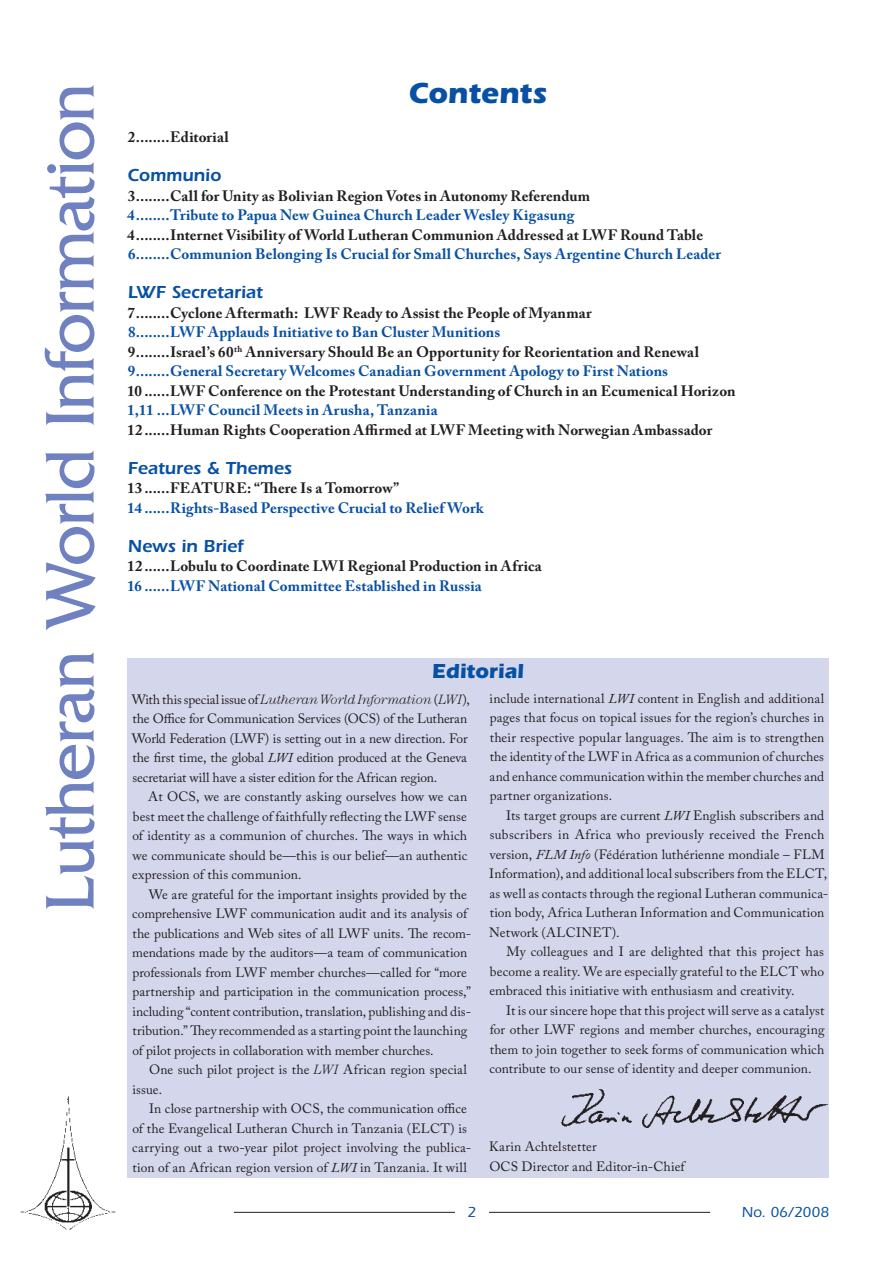
<style>
.page{position:relative;width:893px;height:1263px;background:#fff}
.page>*{position:absolute;margin:0;border:0;box-sizing:border-box;transform-origin:0 0}
.t1{font:72px "Friz Quadrata";letter-spacing:-.02em;color:#6f81c0}
.t2{font:700 30px "Itc Eras";letter-spacing:-.005em;color:#0850a3}
.t3{font:700 21px "Itc Eras";letter-spacing:-.005em;color:#0850a3}
.t4{font:600 18px "Itc Eras";color:#0850a3}
.t5{font:700 15px/19.5px "Adobe Caslon Pro";letter-spacing:.01em;color:#0850a3}
.t6{font:700 15px "Adobe Caslon Pro";letter-spacing:.01em;color:#231f20}
.t7{font:500 15px "Itc Eras";letter-spacing:.005em;color:#0850a3}
.t8{font:13.5px/19.5px "Adobe Caslon Pro";letter-spacing:.005em;color:#231f20;text-align:justify}
.t9{font:italic 300 13.5px "Century";letter-spacing:-.01em;color:#231f20}
.s1{color:#231f20}
.s2{font-style:italic}
.s3{font-family:"Adobe Caslon Pro";font-weight:400;font-style:normal}
.s4{font-family:"Century";font-weight:300;font-style:italic}
</style>
<div class="page">
<hr style="left:489px;top:1212px;width:221px;height:1px;background:#231f20">
<hr style="left:234px;top:1212px;width:221px;height:1px;background:#231f20">
<img style="left:20px;top:1096px;width:96px;height:134px">
<div style="left:128px;top:658px;width:701px;height:520px;background:#d4d7ec"></div>
<img style="left:561px;top:1089px;width:267px;height:38px">
<h1 class="t1" style="left:30px;top:912px;width:830px;rotate:-90deg">Lutheran World Information</h1>
<h2 class="t2" style="left:408px;top:76px;width:140px">Contents</h2>
<p class="t6" style="left:128px;top:128px;width:103px">2........Editorial</p>
<h3 class="t4" style="left:128px;top:165px;width:95px">Communio</h3>
<p class="t6" style="left:128px;top:187px;width:464px">3........Call for Unity as Bolivian Region Votes in Autonomy Referendum</p>
<p class="t5" style="left:127px;top:205px;width:449px">4........Tribute to Papua New Guinea Church Leader Wesley Kigasung</p>
<p class="t6" style="left:127px;top:226px;width:577px">4........Internet Visibility of World Lutheran Communion Addressed at LWF Round Table</p>
<p class="t5" style="left:128px;top:244px;width:594px">6........Communion Belonging Is Crucial for Small Churches, Says Argentine Church Leader</p>
<h3 class="t4" style="left:128px;top:282px;width:136px">LWF Secretariat</h3>
<p class="t6" style="left:128px;top:304px;width:466px">7........Cyclone Aftermath: LWF Ready to Assist the People of Myanmar</p>
<p class="t5" style="left:128px;top:322px;width:573px">8........LWF Applauds Initiative to Ban Cluster Munitions<br><span class="s1">9........Israel’s 60</span><sup>th</sup> <span class="s1">Anniversary Should Be an Opportunity for Reorientation and Renewal<br></span>9........General Secretary Welcomes Canadian Government Apology to First Nations</p>
<p class="t6" style="left:127px;top:382px;width:610px">10 ......LWF Conference on the Protestant Understanding of Church in an Ecumenical Horizon</p>
<p class="t5" style="left:127px;top:400px;width:312px">1,11 ...LWF Council Meets in Arusha, Tanzania</p>
<p class="t6" style="left:127px;top:421px;width:586px">12......Human Rights Cooperation Affirmed at LWF Meeting with Norwegian Ambassador</p>
<h3 class="t4" style="left:128px;top:457px;width:165px">Features &amp; Themes</h3>
<p class="t6" style="left:127px;top:479px;width:273px">13 ......FEATURE: “There Is a Tomorrow”</p>
<p class="t5" style="left:127px;top:498px;width:358px">14 ......Rights-Based Perspective Crucial to Relief Work</p>
<h3 class="t4" style="left:128px;top:535px;width:117px">News in Brief</h3>
<p class="t6" style="left:127px;top:557px;width:416px">12......Lobulu to Coordinate LWI Regional Production in Africa</p>
<p class="t5" style="left:127px;top:576px;width:356px">16 ......LWF National Committee Established in Russia</p>
<h3 class="t3" style="left:432px;top:658px;width:93px">Editorial</h3>
<p class="t8" style="left:490px;top:688px;width:336px">include international <span class="s2">LWI</span> content in English and additional pages that focus on topical issues for the region’s churches in their respective popular languages. The aim is to strengthen the identity of the LWF in Africa as a communion of churches and enhance communication within the member churches and partner organizations.</p>
<p class="t8" style="left:489px;top:805px;width:341px;text-align:left;text-indent:17px">Its target groups are current <span class="s2">LWI</span> English subscribers and subscribers in Africa who previously received the French version, <span class="s2">FLM Info</span> (Fédération luthérienne mondiale – FLM Information), and additional local subscribers from the ELCT, as well as contacts through the regional Lutheran communica&shy;tion body, Africa Lutheran Information and Communication Network (ALCINET).</p>
<p class="t8" style="left:489px;top:942px;width:336px;text-indent:17px">My colleagues and I are delighted that this project has become a reality. We are especially grateful to the ELCT who embraced this initiative with enthusiasm and creativity.</p>
<p class="t8" style="left:489px;top:1000px;width:337px;text-indent:17px">It is our sincere hope that this project will serve as a catalyst for other LWF regions and member churches, encouraging them to join together to seek forms of communication which contribute to our sense of identity and deeper communion.</p>
<p class="t9" style="left:132px;top:691px;width:340px"><span class="s3">With this special issue of</span> Lutheran World Information <span class="s3">(</span>LWI<span class="s3">),</span></p>
<p class="t8" style="left:132px;top:709px;width:337px">the Office for Communication Services (OCS) of the Lutheran World Federation (LWF) is setting out in a new direction. For the first time, the global <span class="s2">LWI</span> edition produced at the Geneva secretariat will have a sister edition for the African region.</p>
<p class="t8" style="left:132px;top:787px;width:337px;text-indent:16px">At OCS, we are constantly asking ourselves how we can best meet the challenge of faithfully reflecting the LWF sense of identity as a communion of churches. The ways in which we communicate should be—this is our belief—an authentic expression of this communion.</p>
<p class="t8" style="left:132px;top:884px;width:340px;text-align:left;text-indent:16px">We are grateful for the important insights provided by the comprehensive LWF communication audit and its analysis of the publications and Web sites of all LWF units. The recom&shy;mendations made by the auditors—a team of communication professionals from LWF member churches—called for “more partnership and participation in the communication process,” including “content contribution, translation, publishing and dis&shy;tribution.” They recommended as a starting point the launching of pilot projects in collaboration with member churches.</p>
<p class="t8" style="left:132px;top:1060px;width:336px;text-indent:17px">One such pilot project is the <span class="s4">LWI</span> African region special issue.</p>
<p class="t8" style="left:132px;top:1099px;width:340px;text-align:left;text-indent:17px">In close partnership with OCS, the communication office of the Evangelical Lutheran Church in Tanzania (ELCT) is carrying out a two-year pilot project involving the publica&shy;tion of an African region version of <span class="s2">LWI</span> in Tanzania. It will</p>
<p class="t8" style="left:489px;top:1137px;width:197px">Karin Achtelstetter<br>OCS Director and Editor-in-Chief</p>
<p class="t7" style="left:742px;top:1203px;width:89px">No. 06/2008</p>
</div>
